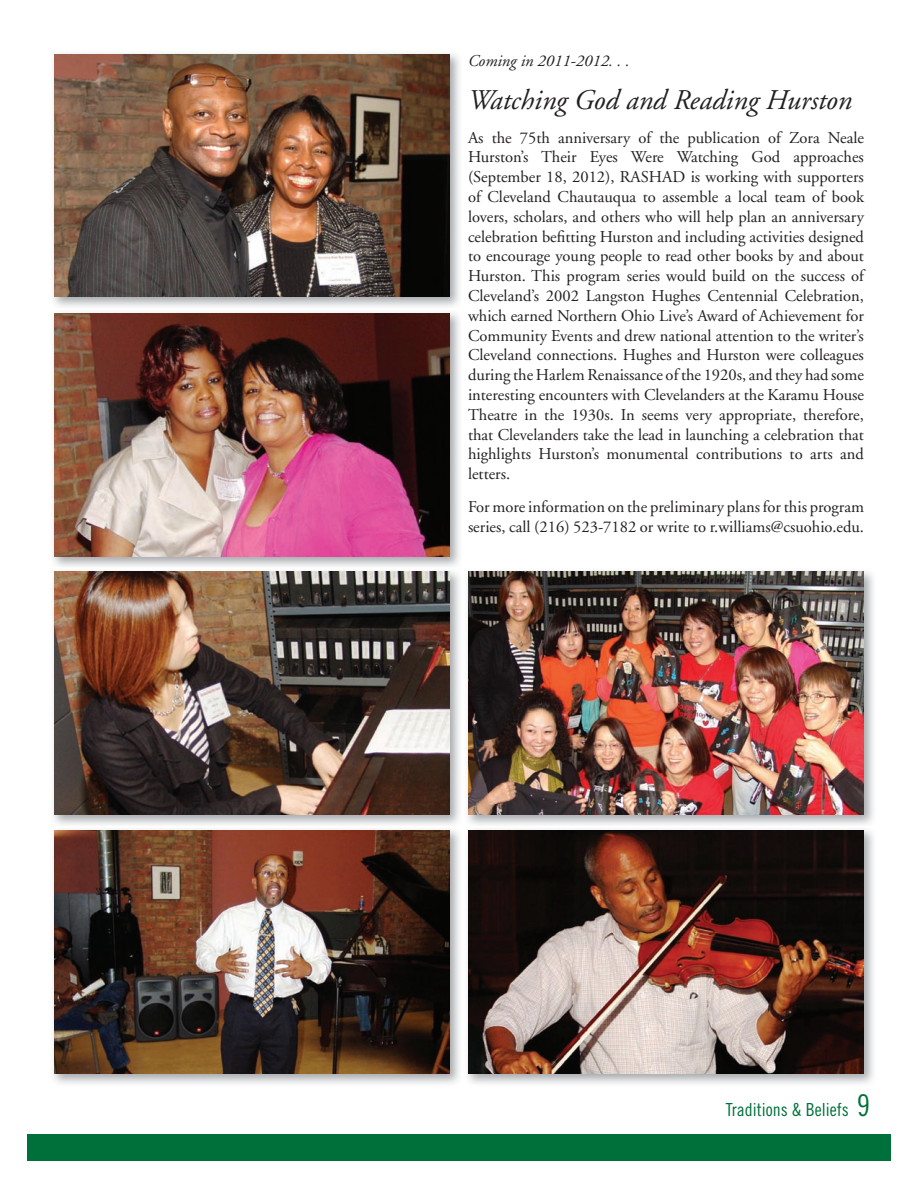
<style>
.page{position:relative;width:918px;height:1188px;background:#fff}
.page>*{position:absolute;margin:0;border:0;box-sizing:border-box;transform-origin:0 0}
.t1{font:italic 28.5px "Adobe Garamond";color:#231f20}
.t2{font:18px "Trade Gothic LT Std Cn 18";color:#00703a}
.t3{font:16.5px/19.8px "Adobe Garamond";color:#231f20;text-align:justify}
.t4{font:italic 16.5px "Adobe Garamond";color:#231f20}
.s1{font-size:30px}
</style>
<div class="page">
<div style="left:27px;top:1134px;width:864px;height:27px;background:#00703a"></div>
<img style="left:53px;top:571px;width:407px;height:513px">
<img style="left:54px;top:831px;width:396px;height:243px">
<img style="left:53px;top:826px;width:407px;height:1px">
<img style="left:54px;top:572px;width:396px;height:243px">
<img style="left:53px;top:53px;width:407px;height:514px">
<img style="left:54px;top:54px;width:396px;height:243px">
<img style="left:467px;top:571px;width:407px;height:513px">
<img style="left:468px;top:572px;width:396px;height:243px">
<img style="left:53px;top:309px;width:407px;height:1px">
<img style="left:54px;top:313px;width:396px;height:243px">
<img style="left:467px;top:826px;width:407px;height:1px">
<img style="left:468px;top:831px;width:396px;height:243px">
<p class="t4" style="left:468px;top:52px;width:163px">Coming in 2011-2012. . .</p>
<h1 class="t1" style="left:468px;top:85px;width:386px">Watching God and Reading Hurston</h1>
<p class="t3" style="left:468px;top:128px;width:398px">As the 75th anniversary of the publication of Zora Neale Hurston’s Their Eyes Were Watching God approaches (September 18, 2012), RASHAD is working with supporters of Cleveland Chautauqua to assemble a local team of book lovers, scholars, and others who will help plan an anniversary celebration befitting Hurston and including activities designed to encourage young people to read other books by and about Hurston. This program series would build on the success of Cleveland’s 2002 Langston Hughes Centennial Celebration, which earned Northern Ohio Live’s Award of Achievement for Community Events and drew national attention to the writer’s Cleveland connections. Hughes and Hurston were colleagues during the Harlem Renaissance of the 1920s, and they had some interesting encounters with Clevelanders at the Karamu House Theatre in the 1930s. In seems very appropriate, therefore, that Clevelanders take the lead in launching a celebration that highlights Hurston’s monumental contributions to arts and letters.</p>
<p class="t3" style="left:468px;top:498px;width:398px">For more information on the preliminary plans for this program series, call (216) 523-7182 or write to r.williams@csuohio.edu.</p>
<p class="t2" style="left:726px;top:1099px;width:146px">Traditions &amp; Beliefs <span class="s1">9</span></p>
</div>
